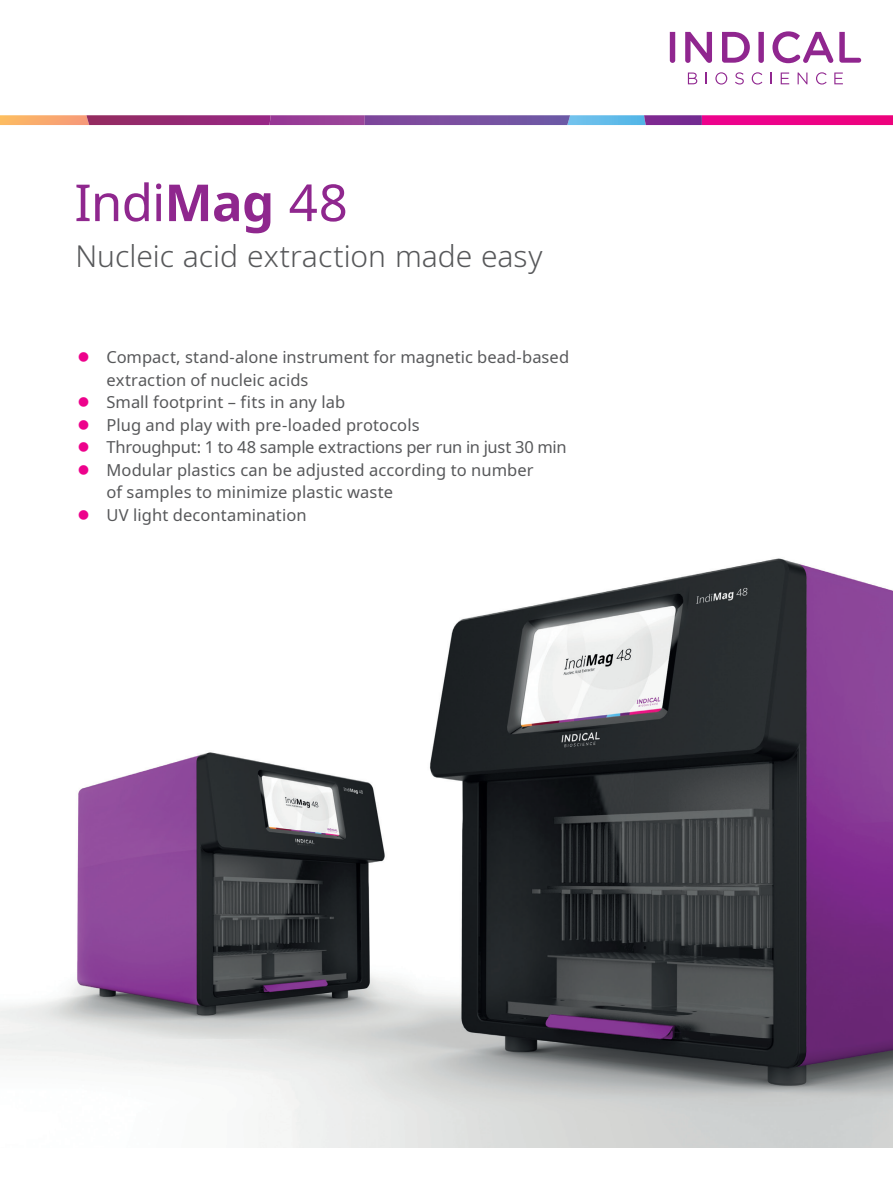
<style>
.page{position:relative;width:893px;height:1191px;background:#fff}
.page>*{position:absolute;margin:0;border:0;box-sizing:border-box;transform-origin:0 0}
.t1{font:51px "Noto Sans";letter-spacing:-.015em;color:#8f278e}
.t2{font:300 30px "Noto Sans";color:#57585a}
.t3{font:16.5px/22.5px "Noto Sans";letter-spacing:.005em;color:#57585a}
.t4{font:16.5px "Noto Sans";letter-spacing:-.02em;color:#57585a}
.s1{font-weight:700}
.s2{color:#ed028c}
</style>
<div class="page">
<img style="left:0;top:558px;width:893px;height:590px">
<svg style="left:688px;top:73px;width:9px;height:11px"></svg>
<svg style="left:715px;top:72px;width:12px;height:13px"></svg>
<svg style="left:735px;top:72px;width:9px;height:12px"></svg>
<svg style="left:752px;top:72px;width:10px;height:13px"></svg>
<svg style="left:781px;top:73px;width:8px;height:11px"></svg>
<svg style="left:798px;top:73px;width:9px;height:11px"></svg>
<svg style="left:816px;top:72px;width:11px;height:13px"></svg>
<svg style="left:834px;top:73px;width:9px;height:11px"></svg>
<svg style="left:670px;top:32px;width:5px;height:31px"></svg>
<svg style="left:685px;top:32px;width:27px;height:31px"></svg>
<svg style="left:722px;top:32px;width:28px;height:31px"></svg>
<svg style="left:758px;top:32px;width:6px;height:31px"></svg>
<svg style="left:772px;top:31px;width:61px;height:32px"></svg>
<svg style="left:839px;top:32px;width:22px;height:31px"></svg>
<svg style="left:702px;top:115px;width:191px;height:10px"></svg>
<svg style="left:0;top:115px;width:86px;height:10px"></svg>
<svg style="left:271px;top:115px;width:94px;height:10px"></svg>
<img style="left:86px;top:115px;width:185px;height:10px">
<svg style="left:570px;top:115px;width:74px;height:10px"></svg>
<img style="left:644px;top:115px;width:58px;height:10px">
<img style="left:365px;top:115px;width:205px;height:10px">
<h1 class="t1" style="left:74px;top:167px;width:275px">Indi<span class="s1">Mag</span> 48</h1>
<h2 class="t2" style="left:75px;top:235px;width:468px">Nucleic acid extraction made easy</h2>
<p class="t3" style="left:106px;top:346px;width:464px;text-indent:-29px"><span class="s2">●</span> Compact, stand-alone instrument for magnetic bead-based extraction of nucleic acids</p>
<p class="t3" style="left:78px;top:391px;width:269px"><span class="s2">●</span> Small footprint – fits in any lab</p>
<p class="t3" style="left:78px;top:414px;width:344px"><span class="s2">●</span> Plug and play with pre-loaded protocols</p>
<p class="t4" style="left:78px;top:435px;width:490px"><span class="s2">●</span> Throughput: 1 to 48 sample extractions per run in just 30 min</p>
<p class="t3" style="left:106px;top:459px;width:429px;text-indent:-29px"><span class="s2">●</span> Modular plastics can be adjusted according to number of samples to minimize plastic waste</p>
<p class="t3" style="left:78px;top:504px;width:231px"><span class="s2">●</span> UV light decontamination</p>
</div>
